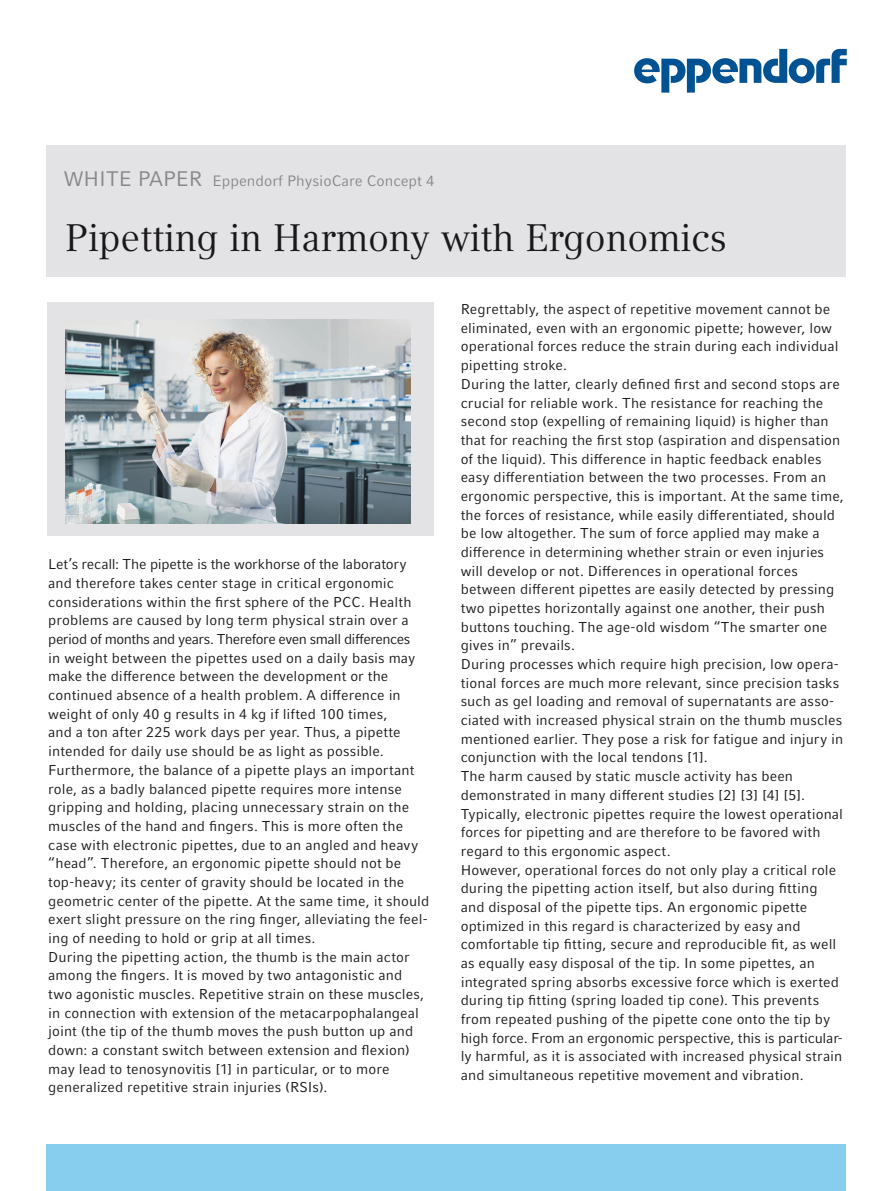
<style>
.page{position:relative;width:893px;height:1191px;background:#fff}
.page>*{position:absolute;margin:0;border:0;box-sizing:border-box;transform-origin:0 0}
.Head{font:38.1px "Compatil Textfor Eppendorf";letter-spacing:-.005em;color:#1a181a}
.t1{font:15px "Compatil Factfor Eppendorf";color:#86888a}
._03_Body_Copy_no_pi{font:14.25px/18.8px "Compatil Factfor Eppendorf";letter-spacing:.005em;color:#1a181a}
.s1{font-size:21px}
</style>
<div class="page">
<svg style="left:634px;top:49px;width:213px;height:44px"></svg>
<div style="left:47px;top:1144px;width:799px;height:47px;background:#87cdee"></div>
<div style="left:47px;top:145px;width:799px;height:131px;background:#e3e3e5"></div>
<div style="left:47px;top:302px;width:387px;height:234px;background:#e3e3e5"></div>
<img style="left:66px;top:319px;width:345px;height:204px">
<p class="t1" style="left:64px;top:172px;width:372px"><span class="s1">WHITE PAPER</span> Eppendorf PhysioCare Concept 4</p>
<p class="Head" style="left:65px;top:216px;width:663px">Pipetting in Harmony with Ergonomics</p>
<p class="_03_Body_Copy_no_pi" style="left:48px;top:555px;width:382px">Let’s recall: The pipette is the workhorse of the laboratory and therefore takes center stage in critical ergonomic considerations within the first sphere of the PCC. Health problems are caused by long term physical strain over a period of months and years. Therefore even small differences<br>in weight between the pipettes used on a daily basis may make the difference between the development or the continued absence of a health problem. A difference in weight of only 40 g results in 4 kg if lifted 100 times,<br>and a ton after 225 work days per year. Thus, a pipette intended for daily use should be as light as possible.<br>Furthermore, the balance of a pipette plays an important role, as a badly balanced pipette requires more intense gripping and holding, placing unnecessary strain on the muscles of the hand and fingers. This is more often the case with electronic pipettes, due to an angled and heavy “head”. Therefore, an ergonomic pipette should not be top-heavy; its center of gravity should be located in the geometric center of the pipette. At the same time, it should exert slight pressure on the ring finger, alleviating the feel&shy;ing of needing to hold or grip at all times.</p>
<p class="_03_Body_Copy_no_pi" style="left:48px;top:947px;width:377px">During the pipetting action, the thumb is the main actor among the fingers. It is moved by two antagonistic and two agonistic muscles. Repetitive strain on these muscles, in connection with extension of the metacarpophalangeal joint (the tip of the thumb moves the push button up and down: a constant switch between extension and flexion) may lead to tenosynovitis [1] in particular, or to more generalized repetitive strain injuries (RSIs).</p>
<p class="_03_Body_Copy_no_pi" style="left:461px;top:300px;width:379px">Regrettably, the aspect of repetitive movement cannot be eliminated, even with an ergonomic pipette; however, low operational forces reduce the strain during each individual pipetting stroke.</p>
<p class="_03_Body_Copy_no_pi" style="left:461px;top:374px;width:384px">During the latter, clearly defined first and second stops are crucial for reliable work. The resistance for reaching the second stop (expelling of remaining liquid) is higher than that for reaching the first stop (aspiration and dispensation of the liquid). This difference in haptic feedback enables easy differentiation between the two processes. From an ergonomic perspective, this is important. At the same time, the forces of resistance, while easily differentiated, should be low altogether. The sum of force applied may make a difference in determining whether strain or even injuries will develop or not. Differences in operational forces between different pipettes are easily detected by pressing two pipettes horizontally against one another, their push buttons touching. The age-old wisdom “The smarter one gives in” prevails.</p>
<p class="_03_Body_Copy_no_pi" style="left:461px;top:655px;width:384px">During processes which require high precision, low opera&shy;tional forces are much more relevant, since precision tasks such as gel loading and removal of supernatants are asso&shy;ciated with increased physical strain on the thumb muscles mentioned earlier. They pose a risk for fatigue and injury in conjunction with the local tendons [1].</p>
<p class="_03_Body_Copy_no_pi" style="left:461px;top:767px;width:384px">The harm caused by static muscle activity has been demonstrated in many different studies [2] [3] [4] [5].<br>Typically, electronic pipettes require the lowest operational forces for pipetting and are therefore to be favored with regard to this ergonomic aspect.</p>
<p class="_03_Body_Copy_no_pi" style="left:461px;top:860px;width:384px">However, operational forces do not only play a critical role during the pipetting action itself, but also during fitting and disposal of the pipette tips. An ergonomic pipette optimized in this regard is characterized by easy and comfortable tip fitting, secure and reproducible fit, as well as equally easy disposal of the tip. In some pipettes, an integrated spring absorbs excessive force which is exerted during tip fitting (spring loaded tip cone). This prevents from repeated pushing of the pipette cone onto the tip by high force. From an ergonomic perspective, this is particular&shy;ly harmful, as it is associated with increased physical strain and simultaneous repetitive movement and vibration.</p>
</div>
